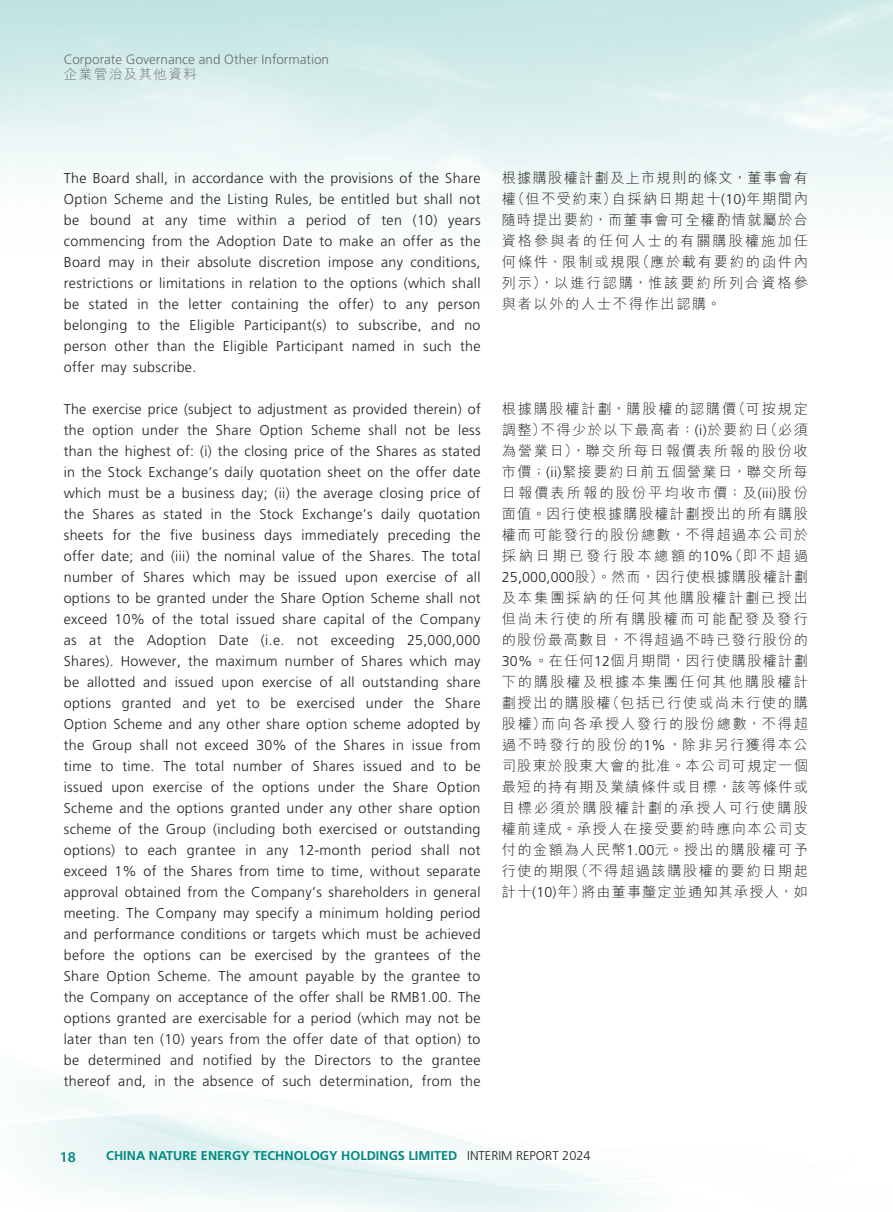
<style>
.page{position:relative;width:893px;height:1212px;background:#fff}
.page>*{position:absolute;margin:0;border:0;box-sizing:border-box;transform-origin:0 0}
.t1{font:600 15px "Myriad Pro";color:#008881}
._01_Body_Text{font:300 14.25px/21px "Frutiger LT Std";letter-spacing:.025em;color:#231f20;text-align:justify}
._01_Body_Text-2{font:300 14.25px/21px "M Hei HK";letter-spacing:.11em;color:#231f20;text-align:justify}
.t2{font:300 13.5px "Frutiger LT Std";letter-spacing:.005em;color:#6c6d70}
.t3{font:300 13.5px "M Hei HK";letter-spacing:.115em;color:#6c6d70}
.t4{font:700 12.75px "Frutiger LT Std";color:#008881}
.s1{font-family:"Frutiger LT Std"}
.s2{font-weight:300;color:#231f20}
</style>
<div class="page">
<p class="t2" style="left:64px;top:52px;width:267px">Corporate Governance and Other Information</p>
<p class="t3" style="left:64px;top:65px;width:135px">企業管治及其他資料</p>
<p class="_01_Body_Text" style="left:64px;top:168px;width:418px">The Board shall, in accordance with the provisions of the Share Option Scheme and the Listing Rules, be entitled but shall not be bound at any time within a period of ten (10) years commencing from the Adoption Date to make an offer as the Board may in their absolute discretion impose any conditions, restrictions or limitations in relation to the options (which shall be stated in the letter containing the offer) to any person belonging to the Eligible Participant(s) to subscribe, and no person other than the Eligible Participant named in such the offer may subscribe.</p>
<p class="_01_Body_Text" style="left:64px;top:399px;width:418px">The exercise price (subject to adjustment as provided therein) of the option under the Share Option Scheme shall not be less than the highest of: (i) the closing price of the Shares as stated in the Stock Exchange’s daily quotation sheet on the offer date which must be a business day; (ii) the average closing price of the Shares as stated in the Stock Exchange’s daily quotation sheets for the five business days immediately preceding the offer date; and (iii) the nominal value of the Shares. The total number of Shares which may be issued upon exercise of all options to be granted under the Share Option Scheme shall not exceed 10% of the total issued share capital of the Company as at the Adoption Date (i.e. not exceeding 25,000,000<br>Shares). However, the maximum number of Shares which may be allotted and issued upon exercise of all outstanding share options granted and yet to be exercised under the Share Option Scheme and any other share option scheme adopted by the Group shall not exceed 30% of the Shares in issue from time to time. The total number of Shares issued and to be issued upon exercise of the options under the Share Option Scheme and the options granted under any other share option scheme of the Group (including both exercised or outstanding options) to each grantee in any 12-month period shall not exceed 1% of the Shares from time to time, without separate approval obtained from the Company’s shareholders in general meeting. The Company may specify a minimum holding period and performance conditions or targets which must be achieved before the options can be exercised by the grantees of the Share Option Scheme. The amount payable by the grantee to the Company on acceptance of the offer shall be RMB1.00. The options granted are exercisable for a period (which may not be later than ten (10) years from the offer date of that option) to be determined and notified by the Directors to the grantee thereof and, in the absence of such determination, from the</p>
<p class="_01_Body_Text-2" style="left:502px;top:167px;width:308px">根據購股權計劃及上市規則的條文，董事會有權（但不受約束）自採納日期起十<span class="s1">(10)</span>年期間內隨時提出要約，而董事會可全權酌情就屬於合資格參與者的任何人士的有關購股權施加任何條件、限制或規限（應於載有要約的函件內列示），以進行認購，惟該要約所列合資格參與者以外的人士不得作出認購。</p>
<p class="_01_Body_Text-2" style="left:502px;top:398px;width:308px">根據購股權計劃，購股權的認購價（可按規定調整）不得少於以下最高者：<span class="s1">(i)</span>於要約日（必須為營業日），聯交所每日報價表所報的股份收市價；<span class="s1">(ii)</span>緊接要約日前五個營業日，聯交所每日報價表所報的股份平均收市價；及<span class="s1">(iii)</span>股份面值。因行使根據購股權計劃授出的所有購股權而可能發行的股份總數，不得超過本公司於採納日期已發行股本總額的<span class="s1">10%</span>（即不超過<span class="s1">25,000,000</span>股）。然而，因行使根據購股權計劃及本集團採納的任何其他購股權計劃已授出但尚未行使的所有購股權而可能配發及發行的股份最高數目，不得超過不時已發行股份的<span class="s1">30%</span>。在任何<span class="s1">12</span>個月期間，因行使購股權計劃下的購股權及根據本集團任何其他購股權計劃授出的購股權（包括已行使或尚未行使的購股權）而向各承授人發行的股份總數，不得超過不時發行的股份的<span class="s1">1%</span>，除非另行獲得本公司股東於股東大會的批准。本公司可規定一個最短的持有期及業績條件或目標，該等條件或目標必須於購股權計劃的承授人可行使購股權前達成。承授人在接受要約時應向本公司支付的金額為人民幣<span class="s1">1.00</span>元。授出的購股權可予行使的期限（不得超過該購股權的要約日期起計十<span class="s1">(10)</span>年）將由董事釐定並通知其承授人，如</p>
<p class="t1" style="left:60px;top:1148px;width:18px">18</p>
<p class="t4" style="left:106px;top:1148px;width:486px">CHINA NATURE ENERGY TECHNOLOGY HOLDINGS LIMITED <span class="s2">INTERIM REPORT 2024</span></p>
</div>
